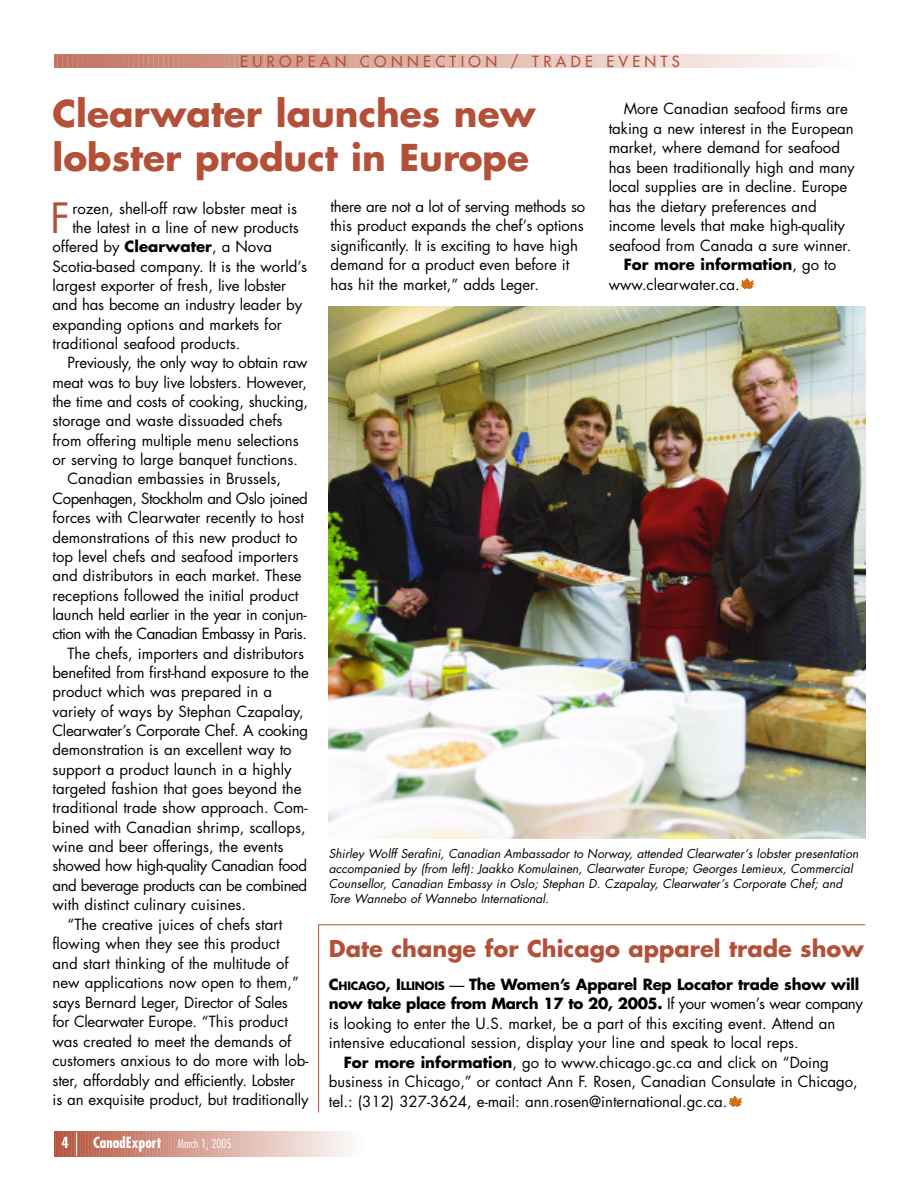
<style>
.page{position:relative;width:918px;height:1188px;background:#fff}
.page>*{position:absolute;margin:0;border:0;box-sizing:border-box;transform-origin:0 0}
.t1{font:40.65px "Futura";color:#b45038}
.t2{font:700 36px/43.5px "Futura";color:#b45038}
.t3{font:700 22.5px "Futura";color:#b45038}
.t4{font:15px/19.5px "Futura";color:#000}
.t5{font:700 15px "Futura";letter-spacing:-.015em;color:#000}
.t6{font:15px "Futura";letter-spacing:-.02em;color:#000}
.t7{font:15px "Futura";letter-spacing:-.03em;color:#000}
.t8{font:15px "Futura";letter-spacing:-.035em;color:#000}
.t9{font:15px "Futura";letter-spacing:-.025em;color:#000}
.t10{font:15px "Futura";letter-spacing:.29em;color:#b45038}
.t11{font:700 condensed 15px "Futura";color:#fff}
.t12{font:italic 12px/15px "Futura";color:#000}
.s1{font-weight:400}
.s2{font-weight:700}
.s3{font-size:11.25px}
.s4{font-weight:300;font-size:12px}
</style>
<div class="page">
<svg style="left:54px;top:1131px;width:296px;height:25px;background:#d8a79a"></svg>
<svg style="left:55px;top:54px;width:755px;height:14px;background:#dfb5ab"></svg>
<img style="left:329px;top:307px;width:536px;height:532px">
<hr style="left:319px;top:924px;width:546px;height:1px;background:#b45038">
<hr style="left:318px;top:925px;width:1px;height:187px;background:#b45038">
<svg style="left:741px;top:279px;width:13px;height:10px"></svg>
<svg style="left:729px;top:1096px;width:13px;height:11px"></svg>
<p class="t10" style="left:240px;top:54px;width:441px">EUROPEAN CONNECTION / TRADE EVENTS</p>
<h2 class="t2" style="left:52px;top:95px;width:485px">Clearwater launches new lobster product in Europe</h2>
<p class="t4" style="left:624px;top:100px;width:226px">More Canadian seafood firms are</p>
<p class="t4" style="left:609px;top:120px;width:247px">taking a new interest in the European</p>
<p class="t4" style="left:609px;top:139px;width:233px">market, where demand for seafood</p>
<p class="t4" style="left:609px;top:159px;width:248px">has been traditionally high and many</p>
<p class="t4" style="left:609px;top:178px;width:240px">local supplies are in decline. Europe</p>
<p class="t4" style="left:609px;top:198px;width:210px">has the dietary preferences and</p>
<p class="t4" style="left:609px;top:217px;width:238px">income levels that make high-quality</p>
<p class="t4" style="left:609px;top:237px;width:244px">seafood from Canada a sure winner.</p>
<p class="t5" style="left:624px;top:258px;width:214px">For more information<span class="s1">, go to</span></p>
<p class="t4" style="left:609px;top:276px;width:133px">www.clearwater.ca.</p>
<p class="t4" style="left:331px;top:198px;width:256px">there are not a lot of serving methods so this product expands the chef’s options significantly. It is exciting to have high demand for a product even before it has hit the market,” adds Leger.</p>
<h1 class="t1" style="left:51px;top:199px;width:21px">F</h1>
<p class="t4" style="left:72px;top:200px;width:226px">rozen, shell-off raw lobster meat is</p>
<p class="t4" style="left:72px;top:219px;width:228px">the latest in a line of new products</p>
<p class="t4" style="left:52px;top:238px;width:221px">offered by <span class="s2">Clearwater</span>, a Nova</p>
<p class="t4" style="left:52px;top:258px;width:256px">Scotia-based company. It is the world’s</p>
<p class="t4" style="left:52px;top:277px;width:235px">largest exporter of fresh, live lobster</p>
<p class="t4" style="left:52px;top:296px;width:251px">and has become an industry leader by</p>
<p class="t4" style="left:52px;top:316px;width:231px">expanding options and markets for</p>
<p class="t4" style="left:52px;top:335px;width:189px">traditional seafood products.</p>
<p class="t6" style="left:68px;top:356px;width:241px">Previously, the only way to obtain raw</p>
<p class="t4" style="left:52px;top:374px;width:256px">meat was to buy live lobsters. However,</p>
<p class="t4" style="left:52px;top:393px;width:257px">the time and costs of cooking, shucking,</p>
<p class="t4" style="left:52px;top:412px;width:232px">storage and waste dissuaded chefs</p>
<p class="t4" style="left:52px;top:432px;width:248px">from offering multiple menu selections</p>
<p class="t4" style="left:52px;top:451px;width:247px">or serving to large banquet functions.</p>
<p class="t4" style="left:68px;top:471px;width:215px">Canadian embassies in Brussels,</p>
<p class="t7" style="left:52px;top:491px;width:257px">Copenhagen, Stockholm and Oslo joined</p>
<p class="t4" style="left:52px;top:509px;width:253px">forces with Clearwater recently to host</p>
<p class="t4" style="left:52px;top:529px;width:247px">demonstrations of this new product to</p>
<p class="t4" style="left:52px;top:548px;width:247px">top level chefs and seafood importers</p>
<p class="t4" style="left:52px;top:567px;width:251px">and distributors in each market. These</p>
<p class="t4" style="left:52px;top:587px;width:248px">receptions followed the initial product</p>
<p class="t6" style="left:52px;top:608px;width:256px">launch held earlier in the year in conjun-</p>
<p class="t8" style="left:52px;top:627px;width:256px">ction with the Canadian Embassy in Paris.</p>
<p class="t4" style="left:68px;top:645px;width:238px">The chefs, importers and distributors</p>
<p class="t4" style="left:52px;top:664px;width:258px">benefited from first-hand exposure to the</p>
<p class="t4" style="left:52px;top:683px;width:221px">product which was prepared in a</p>
<p class="t4" style="left:52px;top:703px;width:253px">variety of ways by Stephan Czapalay,</p>
<p class="t6" style="left:52px;top:724px;width:257px">Clearwater’s Corporate Chef. A cooking</p>
<p class="t4" style="left:52px;top:741px;width:241px">demonstration is an excellent way to</p>
<p class="t4" style="left:52px;top:761px;width:241px">support a product launch in a highly</p>
<p class="t4" style="left:52px;top:780px;width:251px">targeted fashion that goes beyond the</p>
<p class="t4" style="left:52px;top:799px;width:257px">traditional trade show approach. Com-</p>
<p class="t4" style="left:52px;top:819px;width:255px">bined with Canadian shrimp, scallops,</p>
<p class="t4" style="left:52px;top:838px;width:232px">wine and beer offerings, the events</p>
<p class="t9" style="left:52px;top:859px;width:256px">showed how high-quality Canadian food</p>
<p class="t7" style="left:52px;top:878px;width:256px">and beverage products can be combined</p>
<p class="t4" style="left:52px;top:896px;width:195px">with distinct culinary cuisines.</p>
<p class="t4" style="left:67px;top:916px;width:216px">“The creative juices of chefs start</p>
<p class="t4" style="left:52px;top:935px;width:229px">flowing when they see this product</p>
<p class="t4" style="left:52px;top:955px;width:238px">and start thinking of the multitude of</p>
<p class="t4" style="left:52px;top:974px;width:248px">new applications now open to them,”</p>
<p class="t4" style="left:52px;top:994px;width:237px">says Bernard Leger, Director of Sales</p>
<p class="t6" style="left:52px;top:1015px;width:237px">for Clearwater Europe. “This product</p>
<p class="t4" style="left:52px;top:1033px;width:240px">was created to meet the demands of</p>
<p class="t4" style="left:52px;top:1052px;width:258px">customers anxious to do more with lob-</p>
<p class="t4" style="left:52px;top:1072px;width:244px">ster, affordably and efficiently. Lobster</p>
<p class="t4" style="left:52px;top:1091px;width:258px">is an exquisite product, but traditionally</p>
<p class="t12" style="left:329px;top:847px;width:531px">Shirley Wolff Serafini, Canadian Ambassador to Norway, attended Clearwater’s lobster presentation accompanied by (from left): Jaakko Komulainen, Clearwater Europe; Georges Lemieux, Commercial Counsellor, Canadian Embassy in Oslo; Stephan D. Czapalay, Clearwater’s Corporate Chef; and Tore Wannebo of Wannebo International.</p>
<h3 class="t3" style="left:329px;top:938px;width:537px">Date change for Chicago apparel trade show</h3>
<p class="t5" style="left:329px;top:977px;width:532px">C<span class="s3">HICAGO</span>, I<span class="s3">LLINOIS</span> <span class="s1">—</span> The Women’s Apparel Rep Locator trade show will</p>
<p class="t5" style="left:329px;top:997px;width:536px">now take place from March 17 to 20, 2005. <span class="s1">If your women’s wear company</span></p>
<p class="t4" style="left:329px;top:1015px;width:508px">is looking to enter the U.S. market, be a part of this exciting event. Attend an</p>
<p class="t4" style="left:329px;top:1034px;width:471px">intensive educational session, display your line and speak to local reps.</p>
<p class="t4" style="left:344px;top:1054px;width:487px"><span class="s2">For more information</span>, go to www.chicago.gc.ca and click on “Doing</p>
<p class="t4" style="left:329px;top:1073px;width:531px">business in Chicago,” or contact Ann F. Rosen, Canadian Consulate in Chicago,</p>
<p class="t4" style="left:329px;top:1093px;width:400px">tel.: (312) 327-3624, e-mail: ann.rosen@international.gc.ca.</p>
<p class="t11" style="left:62px;top:1136px;width:9px">4</p>
<p class="t11" style="left:93px;top:1136px;width:140px">CanadExport <span class="s4">March 1, 2005</span></p>
</div>
